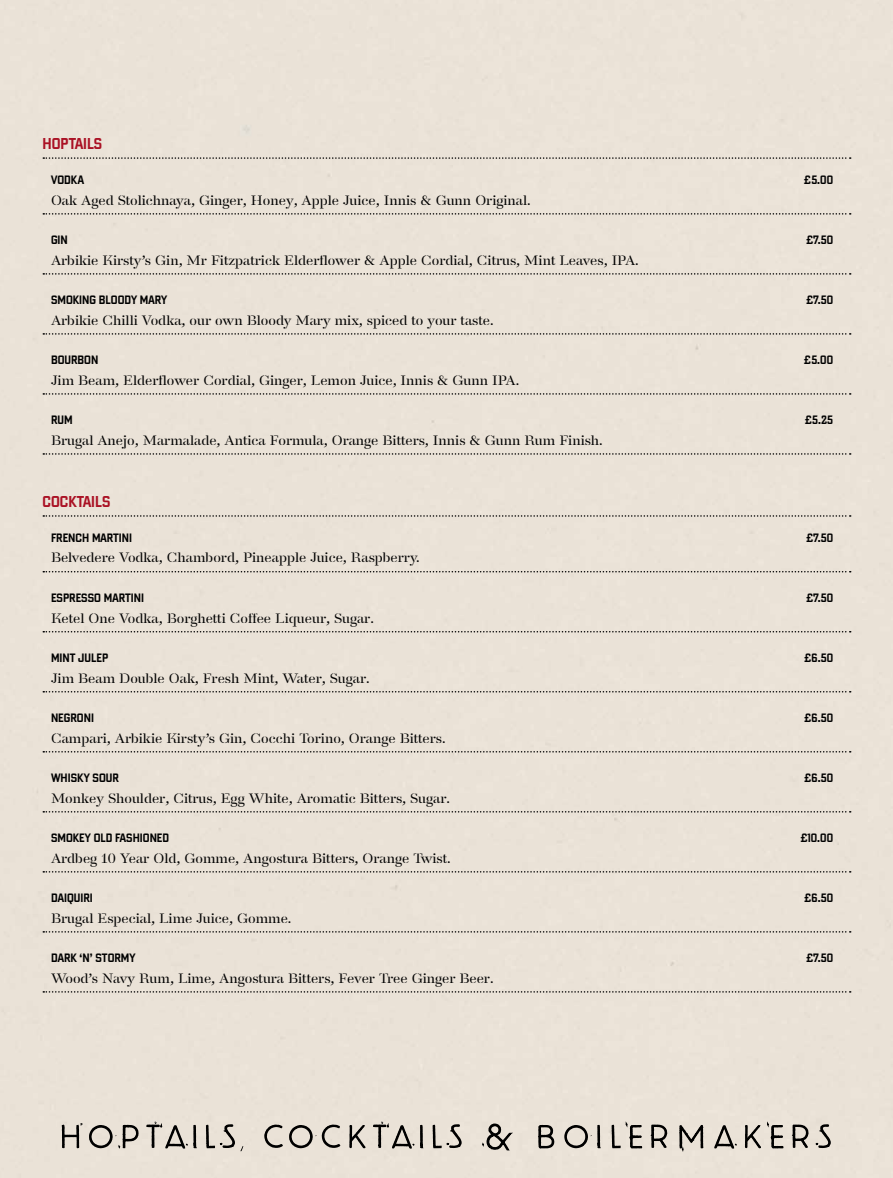
<style>
.page{position:relative;width:893px;height:1178px;background:#eae2d7}
.page>*{position:absolute;margin:0;border:0;box-sizing:border-box;transform-origin:0 0}
.t1{font:16.5px "Banque Gothique Med Ex Cond";color:#aa1124}
.t2{font:500 13.5px "Danmark";color:#000}
.t3{font:12.75px "Banque Gothique Med Ex Cond";color:#000}
</style>
<div class="page">
<svg style="left:60px;top:1113px;width:79px;height:46px;background:#cbc4bb"></svg>
<svg style="left:145px;top:1112px;width:52px;height:41px;background:#c8c1b7"></svg>
<svg style="left:205px;top:1123px;width:38px;height:28px"></svg>
<svg style="left:264px;top:1123px;width:77px;height:35px;background:#c6bfb6"></svg>
<svg style="left:348px;top:1124px;width:18px;height:27px"></svg>
<svg style="left:372px;top:1112px;width:52px;height:41px;background:#c7c0b7"></svg>
<svg style="left:431px;top:1123px;width:31px;height:26px"></svg>
<svg style="left:481px;top:1123px;width:34px;height:28px"></svg>
<svg style="left:537px;top:1124px;width:18px;height:43px"></svg>
<svg style="left:563px;top:1123px;width:38px;height:31px"></svg>
<svg style="left:610px;top:1118px;width:33px;height:43px"></svg>
<svg style="left:650px;top:1124px;width:18px;height:37px"></svg>
<svg style="left:679px;top:1124px;width:25px;height:27px"></svg>
<svg style="left:714px;top:1112px;width:24px;height:41px"></svg>
<svg style="left:744px;top:1118px;width:40px;height:43px;background:#c5bfb5"></svg>
<svg style="left:791px;top:1124px;width:18px;height:37px"></svg>
<svg style="left:815px;top:1123px;width:16px;height:26px"></svg>
<svg style="left:43px;top:157px;width:808px;height:2px;background:#aba59d"></svg>
<svg style="left:43px;top:213px;width:808px;height:2px;background:#aba59d"></svg>
<svg style="left:43px;top:273px;width:808px;height:2px;background:#aba59d"></svg>
<svg style="left:43px;top:333px;width:808px;height:2px;background:#aba59d"></svg>
<svg style="left:43px;top:393px;width:808px;height:2px;background:#aba59d"></svg>
<svg style="left:43px;top:453px;width:808px;height:2px;background:#aaa49c"></svg>
<svg style="left:43px;top:515px;width:808px;height:2px;background:#aaa49c"></svg>
<svg style="left:43px;top:571px;width:808px;height:1px"></svg>
<svg style="left:43px;top:631px;width:808px;height:1px"></svg>
<svg style="left:43px;top:691px;width:808px;height:1px"></svg>
<svg style="left:43px;top:751px;width:808px;height:1px"></svg>
<svg style="left:43px;top:811px;width:808px;height:1px"></svg>
<svg style="left:43px;top:871px;width:808px;height:1px"></svg>
<svg style="left:43px;top:931px;width:808px;height:1px"></svg>
<svg style="left:43px;top:991px;width:808px;height:1px"></svg>
<p class="t1" style="left:43px;top:133px;width:61px">HOPTAILS</p>
<p class="t3" style="left:51px;top:172px;width:35px">VODKA</p>
<p class="t3" style="left:804px;top:172px;width:31px">£5.00</p>
<p class="t2" style="left:51px;top:192px;width:481px">Oak Aged Stolichnaya, Ginger, Honey, Apple Juice, Innis &amp; Gunn Original.</p>
<p class="t3" style="left:51px;top:232px;width:18px">GIN</p>
<p class="t3" style="left:806px;top:232px;width:28px">£7.50</p>
<p class="t2" style="left:51px;top:252px;width:589px">Arbikie Kirsty’s Gin, Mr Fitzpatrick Elderflower &amp; Apple Cordial, Citrus, Mint Leaves, IPA.</p>
<p class="t3" style="left:51px;top:292px;width:118px">SMOKING BLOODY MARY</p>
<p class="t3" style="left:806px;top:292px;width:28px">£7.50</p>
<p class="t2" style="left:51px;top:312px;width:444px">Arbikie Chilli Vodka, our own Bloody Mary mix, spiced to your taste.</p>
<p class="t3" style="left:51px;top:352px;width:49px">BOURBON</p>
<p class="t3" style="left:804px;top:352px;width:31px">£5.00</p>
<p class="t2" style="left:51px;top:372px;width:470px">Jim Beam, Elderflower Cordial, Ginger, Lemon Juice, Innis &amp; Gunn IPA.</p>
<p class="t3" style="left:51px;top:412px;width:23px">RUM</p>
<p class="t3" style="left:805px;top:412px;width:30px">£5.25</p>
<p class="t2" style="left:51px;top:432px;width:553px">Brugal Anejo, Marmalade, Antica Formula, Orange Bitters, Innis &amp; Gunn Rum Finish.</p>
<p class="t1" style="left:43px;top:491px;width:69px">COCKTAILS</p>
<p class="t3" style="left:51px;top:529px;width:83px">FRENCH MARTINI</p>
<p class="t3" style="left:806px;top:529px;width:28px">£7.50</p>
<p class="t2" style="left:51px;top:550px;width:370px">Belvedere Vodka, Chambord, Pineapple Juice, Raspberry.</p>
<p class="t3" style="left:51px;top:589px;width:95px">ESPRESSO MARTINI</p>
<p class="t3" style="left:806px;top:589px;width:28px">£7.50</p>
<p class="t2" style="left:51px;top:610px;width:324px">Ketel One Vodka, Borghetti Coffee Liqueur, Sugar.</p>
<p class="t3" style="left:51px;top:649px;width:59px">MINT JULEP</p>
<p class="t3" style="left:804px;top:649px;width:30px">£6.50</p>
<p class="t2" style="left:51px;top:670px;width:320px">Jim Beam Double Oak, Fresh Mint, Water, Sugar.</p>
<p class="t3" style="left:51px;top:709px;width:44px">NEGRONI</p>
<p class="t3" style="left:804px;top:709px;width:30px">£6.50</p>
<p class="t2" style="left:51px;top:730px;width:396px">Campari, Arbikie Kirsty’s Gin, Cocchi Torino, Orange Bitters.</p>
<p class="t3" style="left:51px;top:769px;width:69px">WHISKY SOUR</p>
<p class="t3" style="left:804px;top:769px;width:30px">£6.50</p>
<p class="t2" style="left:51px;top:790px;width:401px">Monkey Shoulder, Citrus, Egg White, Aromatic Bitters, Sugar.</p>
<p class="t3" style="left:51px;top:829px;width:120px">SMOKEY OLD FASHIONED</p>
<p class="t3" style="left:800px;top:829px;width:34px">£10.00</p>
<p class="t2" style="left:51px;top:850px;width:401px">Ardbeg 10 Year Old, Gomme, Angostura Bitters, Orange Twist.</p>
<p class="t3" style="left:51px;top:889px;width:43px">DAIQUIRI</p>
<p class="t3" style="left:804px;top:889px;width:30px">£6.50</p>
<p class="t2" style="left:51px;top:910px;width:242px">Brugal Especial, Lime Juice, Gomme.</p>
<p class="t3" style="left:51px;top:950px;width:86px">DARK ‘N’ STORMY</p>
<p class="t3" style="left:806px;top:950px;width:28px">£7.50</p>
<p class="t2" style="left:51px;top:970px;width:444px">Wood’s Navy Rum, Lime, Angostura Bitters, Fever Tree Ginger Beer.</p>
</div>
